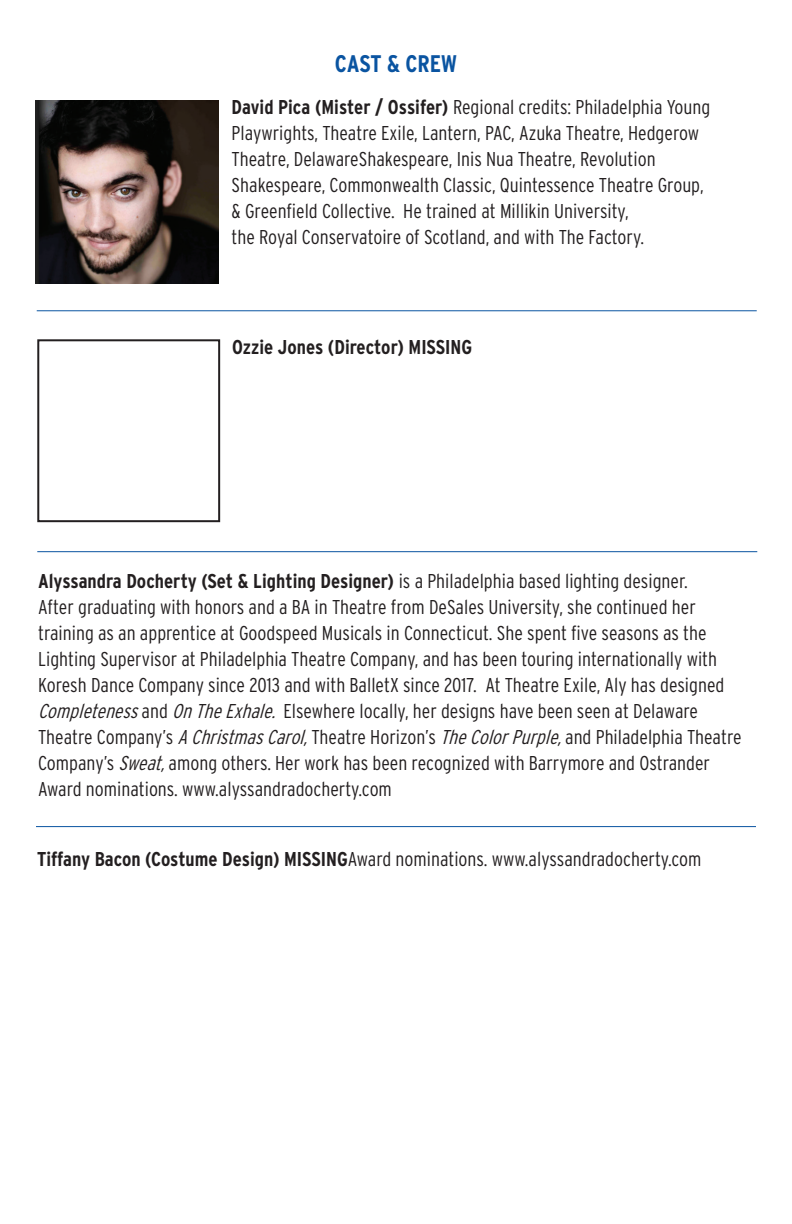
<style>
.page{position:relative;width:792px;height:1224px;background:#fff}
.page>*{position:absolute;margin:0;border:0;box-sizing:border-box;transform-origin:0 0}
.t1{font:700 condensed 24px "Interstate";color:#0a54a1}
.t2{font:300 condensed 20px/26px "Interstate";color:#231f20}
.t3{font:700 condensed 20px "Interstate";color:#231f20}
.s1{font-weight:700}
.s2{font-weight:300}
.s3{font-style:italic}
</style>
<div class="page">
<img style="left:35px;top:100px;width:183px;height:184px">
<hr style="left:37px;top:310px;width:720px;height:1px;background:#0a54a1">
<hr style="left:37px;top:551px;width:720px;height:1px;background:#0a54a1">
<div style="left:37px;top:339px;width:183px;height:183px;border:2px solid #231f20"></div>
<hr style="left:36px;top:826px;width:720px;height:1px;background:#0a54a1">
<p class="t1" style="left:335px;top:50px;width:124px">CAST &amp; CREW</p>
<p class="t2" style="left:232px;top:93px;width:480px"><span class="s1">David Pica (Mister / Ossifer)</span> Regional credits: Philadelphia Young</p>
<p class="t2" style="left:232px;top:119px;width:469px">Playwrights, Theatre Exile, Lantern, PAC, Azuka Theatre, Hedgerow</p>
<p class="t2" style="left:232px;top:145px;width:426px">Theatre, DelawareShakespeare, Inis Nua Theatre, Revolution</p>
<p class="t2" style="left:232px;top:171px;width:474px">Shakespeare, Commonwealth Classic, Quintessence Theatre Group,</p>
<p class="t2" style="left:232px;top:197px;width:399px">&amp; Greenfield Collective. He trained at Millikin University,</p>
<p class="t2" style="left:232px;top:223px;width:414px">the Royal Conservatoire of Scotland, and with The Factory.</p>
<p class="t3" style="left:232px;top:336px;width:242px">Ozzie Jones (Director) MISSING</p>
<p class="t3" style="left:38px;top:570px;width:651px">Alyssandra Docherty (Set &amp; Lighting Designer) <span class="s2">is a Philadelphia based lighting designer.</span></p>
<p class="t2" style="left:38px;top:594px;width:659px">After graduating with honors and a BA in Theatre from DeSales University, she continued her</p>
<p class="t2" style="left:38px;top:620px;width:670px">training as an apprentice at Goodspeed Musicals in Connecticut. She spent five seasons as the</p>
<p class="t2" style="left:38px;top:646px;width:688px">Lighting Supervisor at Philadelphia Theatre Company, and has been touring internationally with<br>Koresh Dance Company since 2013 and with BalletX since 2017. At Theatre Exile, Aly has designed<br><span class="s3">Completeness</span>and <span class="s3">OnTheExhale.</span> Elsewhere locally, her designs have been seen at Delaware</p>
<p class="t2" style="left:38px;top:724px;width:705px">Theatre Company’s <span class="s3">AChristmasCarol,</span>Theatre Horizon’s <span class="s3">TheColorPurple,</span>and Philadelphia Theatre<br>Company’s <span class="s3">Sweat,</span>among others. Her work has been recognized with Barrymore and Ostrander<br>Award nominations. www.alyssandradocherty.com</p>
<p class="t2" style="left:37px;top:846px;width:666px"><span class="s1">Tiffany Bacon (Costume Design) MISSING</span>Award nominations. www.alyssandradocherty.com</p>
</div>
